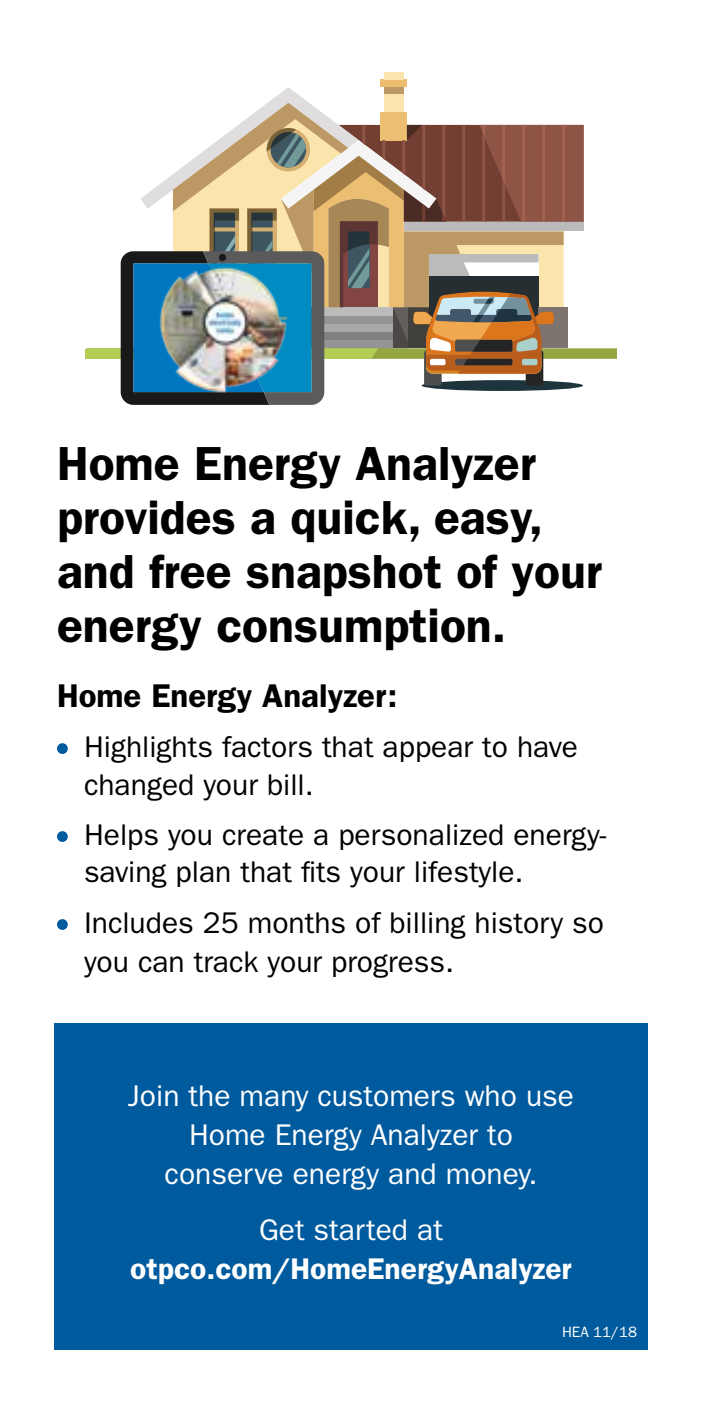
<style>
.page{position:relative;width:702px;height:1404px;background:#fff}
.page>*{position:absolute;margin:0;border:0;box-sizing:border-box;transform-origin:0 0}
.t1{font:600 48px/54px "ITC Franklin Gothic Std";color:#000}
.t2{font:600 33px "ITC Franklin Gothic Std";color:#000}
.t3{font:30px/37.5px "ITC Franklin Gothic Std";color:#000}
.t4{font:30px/39px "ITC Franklin Gothic Std";color:#fff;text-align:center}
.t5{font:600 30px "ITC Franklin Gothic Std";color:#fff}
.t6{font:15px "ITC Franklin Gothic Std";color:#fff}
</style>
<div class="page">
<div style="left:54px;top:1024px;width:594px;height:326px;background:#005a9e"></div>
<div style="left:57px;top:743px;width:11px;height:11px;background:#005a9e;border-radius:50%"></div>
<div style="left:57px;top:831px;width:11px;height:11px;background:#005a9e;border-radius:50%"></div>
<div style="left:57px;top:919px;width:11px;height:11px;background:#005a9e;border-radius:50%"></div>
<div style="left:381px;top:80px;width:26px;height:7px;background:#ebbe71"></div>
<div style="left:384px;top:72px;width:20px;height:8px;background:#fce5ad"></div>
<svg style="left:85px;top:87px;width:532px;height:318px"></svg>
<img style="left:134px;top:263px;width:164px;height:131px">
<h1 class="t1" style="left:57px;top:437px;width:547px">Home Energy Analyzer provides a quick, easy, and free snapshot of your energy consumption.</h1>
<p class="t2" style="left:57px;top:676px;width:342px">Home Energy Analyzer:</p>
<p class="t3" style="left:84px;top:728px;width:496px">Highlights factors that appear to have changed your bill.</p>
<p class="t3" style="left:84px;top:816px;width:524px">Helps you create a personalized energy&shy;saving plan that fits your lifestyle.</p>
<p class="t3" style="left:84px;top:903px;width:521px;line-height:39px">Includes 25 months of billing history so you can track your progress.</p>
<p class="t4" style="left:128px;top:1077px;width:448px">Join the many customers who use<br>Home Energy Analyzer to conserve energy and money.</p>
<p class="t4" style="left:259px;top:1211px;width:185px">Get started at</p>
<p class="t5" style="left:130px;top:1251px;width:443px">otpco.com/HomeEnergyAnalyzer</p>
<p class="t6" style="left:562px;top:1323px;width:76px">HEA 11/18</p>
</div>
